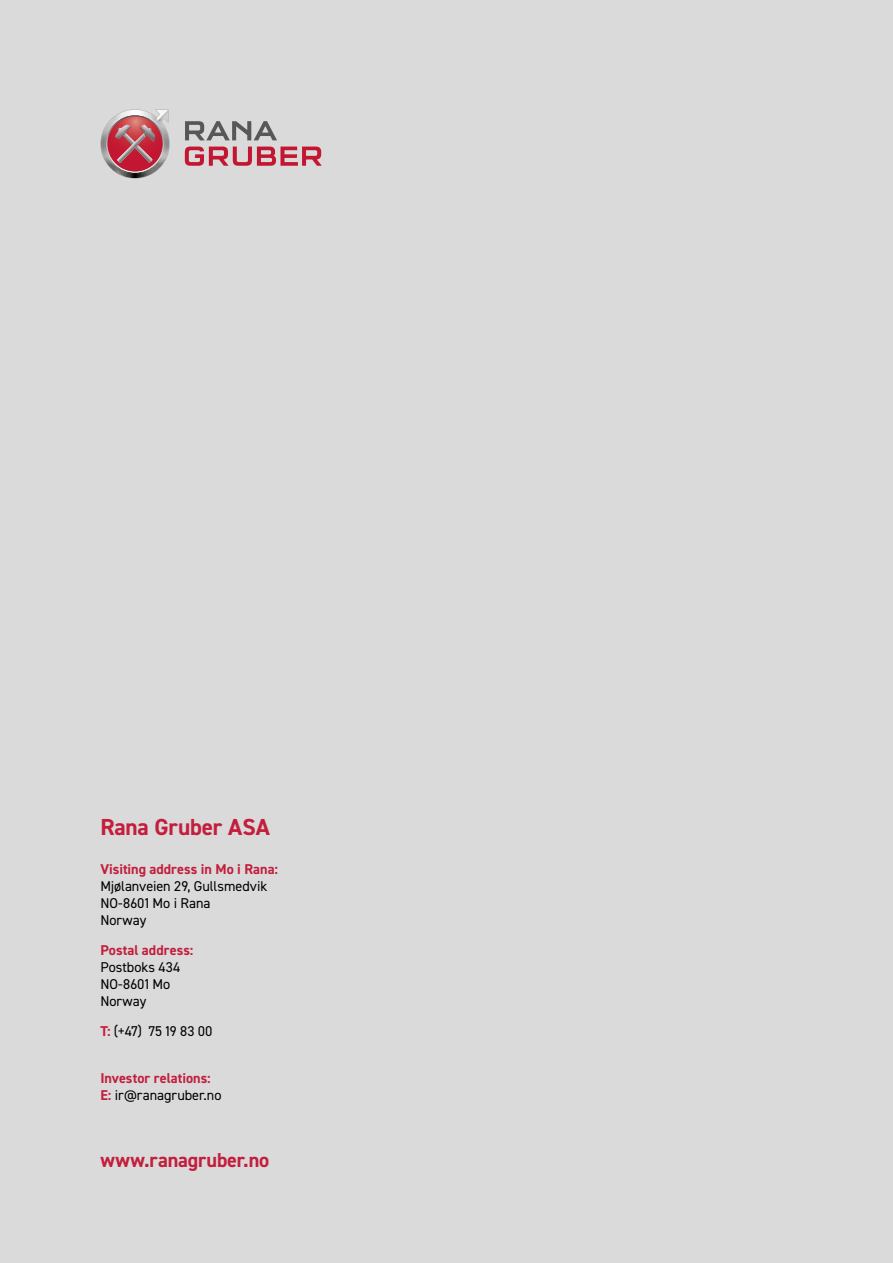
<style>
.page{position:relative;width:893px;height:1263px;background:#dadada}
.page>*{position:absolute;margin:0;border:0;box-sizing:border-box;transform-origin:0 0}
.t1{font:700 23.25px "DIN2014";letter-spacing:-.005em;color:#c31e3c}
.t2{font:700 20.25px "DIN2014";letter-spacing:-.01em;color:#c31e3c}
.t3{font:14.25px/17.1px "DIN2014";color:#000}
.t4{font:700 14.25px/17.1px "DIN2014";color:#c31e3c}
.s1{font-weight:700;color:#c31e3c}
.s2{font-weight:400;color:#000}
</style>
<div class="page">
<svg style="left:101px;top:109px;width:68px;height:69px"></svg>
<img style="left:141px;top:125px;width:14px;height:16px">
<svg style="left:185px;top:121px;width:92px;height:19px"></svg>
<svg style="left:185px;top:147px;width:137px;height:19px"></svg>
<h1 class="t1" style="left:100px;top:812px;width:171px">Rana Gruber ASA</h1>
<p class="t4" style="left:100px;top:860px;width:179px">Visiting address in Mo i Rana:</p>
<p class="t3" style="left:100px;top:877px;width:168px">Mjølanveien 29, Gullsmedvik<br>NO-8601 Mo i Rana<br>Norway</p>
<p class="t4" style="left:100px;top:941px;width:95px">Postal address:</p>
<p class="t3" style="left:100px;top:958px;width:82px">Postboks 434<br>NO-8601 Mo<br>Norway</p>
<p class="t3" style="left:100px;top:1022px;width:114px"><span class="s1">T:</span> (+47) 75 19 83 00</p>
<p class="t4" style="left:100px;top:1069px;width:123px">Investor relations:<br>E: <span class="s2">ir@ranagruber.no</span></p>
<h2 class="t2" style="left:100px;top:1146px;width:170px">www.ranagruber.no</h2>
</div>
